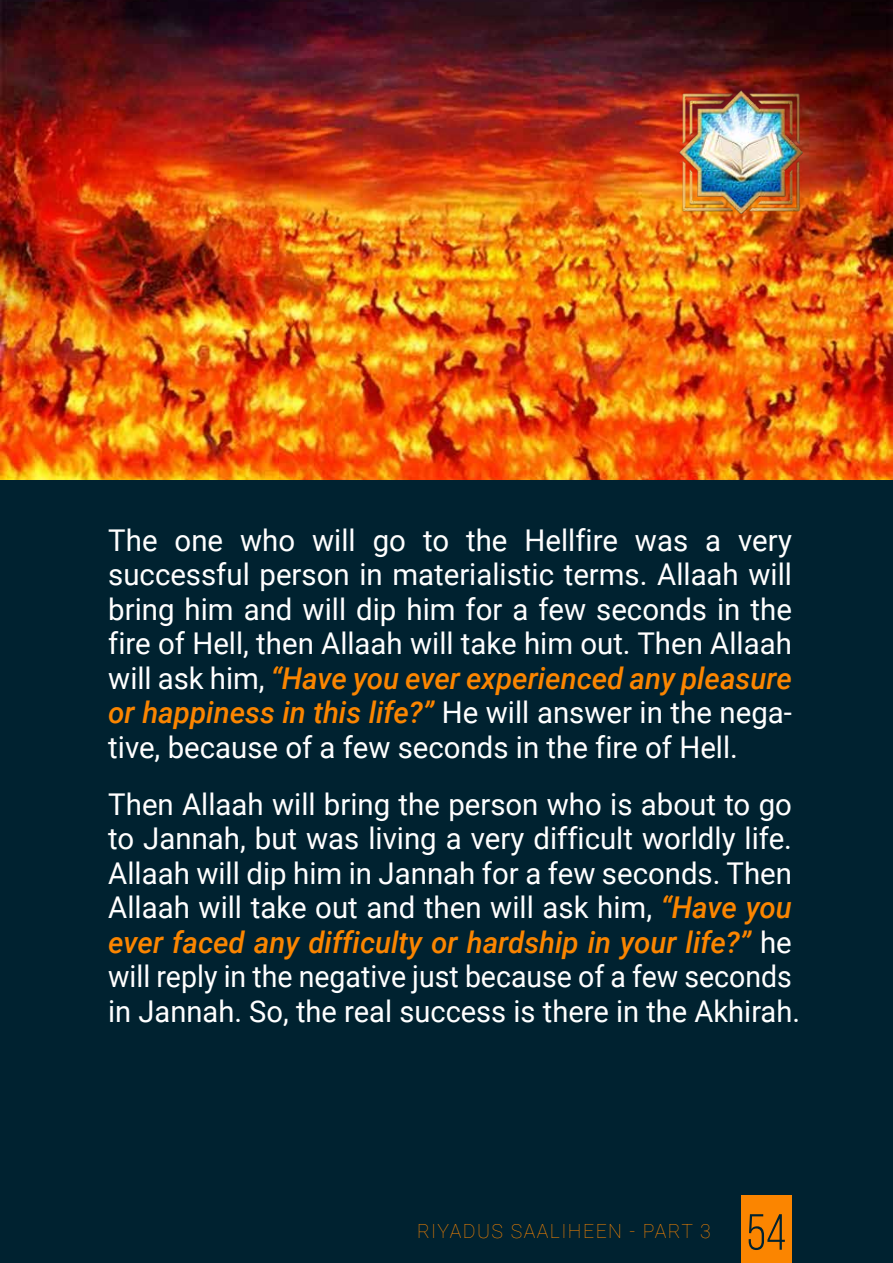
<style>
.page{position:relative;width:893px;height:1263px;background:#fff}
.page>*{position:absolute;margin:0;border:0;box-sizing:border-box;transform-origin:0 0}
.t1{font:50.7px "Bebas Neue";color:#002230}
.t2{font:30px/34.5px "Roboto";color:#fff;text-align:justify}
.t3{font:100 19.5px "Roboto";letter-spacing:.075em;color:#fb8500}
.s1{font-weight:500;font-style:italic;color:#fb8500}
</style>
<div class="page">
<img style="left:0;top:0;width:893px;height:480px">
<div style="left:0;top:480px;width:893px;height:783px;background:#002230"></div>
<img style="left:679px;top:90px;width:124px;height:124px">
<div style="left:741px;top:1195px;width:51px;height:68px;background:#fb8500"></div>
<p class="t2" style="left:108px;top:522px;width:685px">The one who will go to the Hellfire was a very successful person in materialistic terms. Allaah will bring him and will dip him for a few seconds in the fire of Hell, then Allaah will take him out. Then Allaah will ask him, <span class="s1">“Have you ever experienced any pleasure or happiness in this life?”</span> He will answer in the nega&shy;tive, because of a few seconds in the fire of Hell.</p>
<p class="t2" style="left:108px;top:786px;width:693px;text-align:left">Then Allaah will bring the person who is about to go to Jannah, but was living a very difficult worldly life.<br>Allaah will dip him in Jannah for a few seconds. Then Allaah will take out and then will ask him, <span class="s1">“Have you ever faced any difficulty or hardship in your life?”</span> he will reply in the negative just because of a few seconds in Jannah. So, the real success is there in the Akhirah.</p>
<p class="t3" style="left:417px;top:1217px;width:295px">RIYADUS SAALIHEEN - PART 3</p>
<h1 class="t1" style="left:747px;top:1205px;width:41px">54</h1>
</div>
